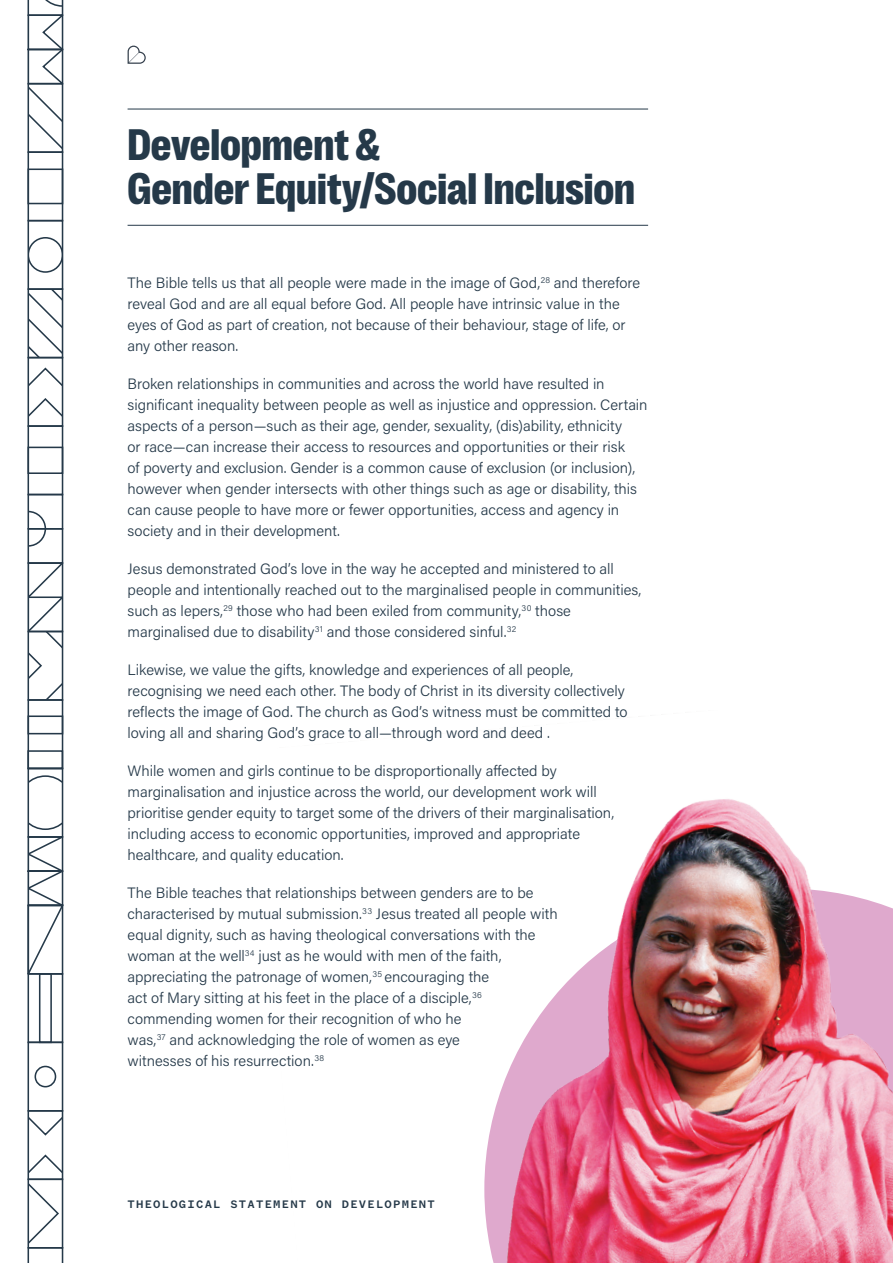
<style>
.page{position:relative;width:893px;height:1263px;background:#fff}
.page>*{position:absolute;margin:0;border:0;box-sizing:border-box;transform-origin:0 0}
.Paragraph_Style_1{font:45px/43.5px "PP Right Grotesk Compact Dark";letter-spacing:-.005em;color:#253949}
.t1{font:300 15px/21px "Acumin Pro";color:#253949}
.t2{font:500 12px "Founders Grotesk Mono";letter-spacing:.1em;color:#253949}
</style>
<div class="page">
<svg style="left:128px;top:46px;width:18px;height:18px"></svg>
<svg style="left:27px;top:561px;width:37px;height:702px"></svg>
<div style="left:28px;top:528px;width:35px;height:36px;border:2px solid #253949"></div>
<div style="left:28px;top:494px;width:35px;height:35px;border:2px solid #253949"></div>
<svg style="left:27px;top:510px;width:20px;height:37px"></svg>
<svg style="left:27px;top:0;width:37px;height:496px"></svg>
<hr style="left:128px;top:109px;width:520px;height:1px;background:#253949">
<hr style="left:128px;top:225px;width:520px;height:1px;background:#253949">
<img style="left:484px;top:799px;width:409px;height:464px">
<p class="Paragraph_Style_1" style="left:128px;top:123px;width:509px">Development &amp;<br>Gender Equity/Social Inclusion</p>
<p class="t1" style="left:128px;top:271px;width:514px">The Bible tells us that all people were made in the image of God,<sup>28</sup> and therefore reveal God and are all equal before God. All people have intrinsic value in the eyes of God as part of creation, not because of their behaviour, stage of life, or any other reason.</p>
<p class="t1" style="left:128px;top:372px;width:521px">Broken relationships in communities and across the world have resulted in significant inequality between people as well as injustice and oppression. Certain aspects of a person—such as their age, gender, sexuality, (dis)ability, ethnicity<br>or race—can increase their access to resources and opportunities or their risk<br>of poverty and exclusion. Gender is a common cause of exclusion (or inclusion), however when gender intersects with other things such as age or disability, this can cause people to have more or fewer opportunities, access and agency in society and in their development.</p>
<p class="t1" style="left:128px;top:557px;width:515px">Jesus demonstrated God’s love in the way he accepted and ministered to all people and intentionally reached out to the marginalised people in communities, such as lepers,<sup>29</sup> those who had been exiled from community,<sup>30</sup> those marginalised due to disability<sup>31</sup> and those considered sinful.<sup>32</sup></p>
<p class="t1" style="left:128px;top:658px;width:502px">Likewise, we value the gifts, knowledge and experiences of all people, recognising we need each other. The body of Christ in its diversity collectively reflects the image of God. The church as God’s witness must be committed to loving all and sharing God’s grace to all—through word and deed .</p>
<p class="t1" style="left:128px;top:759px;width:488px">While women and girls continue to be disproportionally affected by marginalisation and injustice across the world, our development work will prioritise gender equity to target some of the drivers of their marginalisation, including access to economic opportunities, improved and appropriate healthcare, and quality education.</p>
<p class="t1" style="left:128px;top:881px;width:432px">The Bible teaches that relationships between genders are to be characterised by mutual submission.<sup>33</sup> Jesus treated all people with equal dignity, such as having theological conversations with the woman at the well<sup>34</sup> just as he would with men of the faith, appreciating the patronage of women,<sup>35</sup> encouraging the<br>act of Mary sitting at his feet in the place of a disciple,<sup>36 </sup>commending women for their recognition of who he<br>was,<sup>37</sup> and acknowledging the role of women as eye<br>witnesses of his resurrection.<sup>38</sup></p>
<p class="t2" style="left:128px;top:1198px;width:309px">THEOLOGICAL STATEMENT ON DEVELOPMENT</p>
</div>
